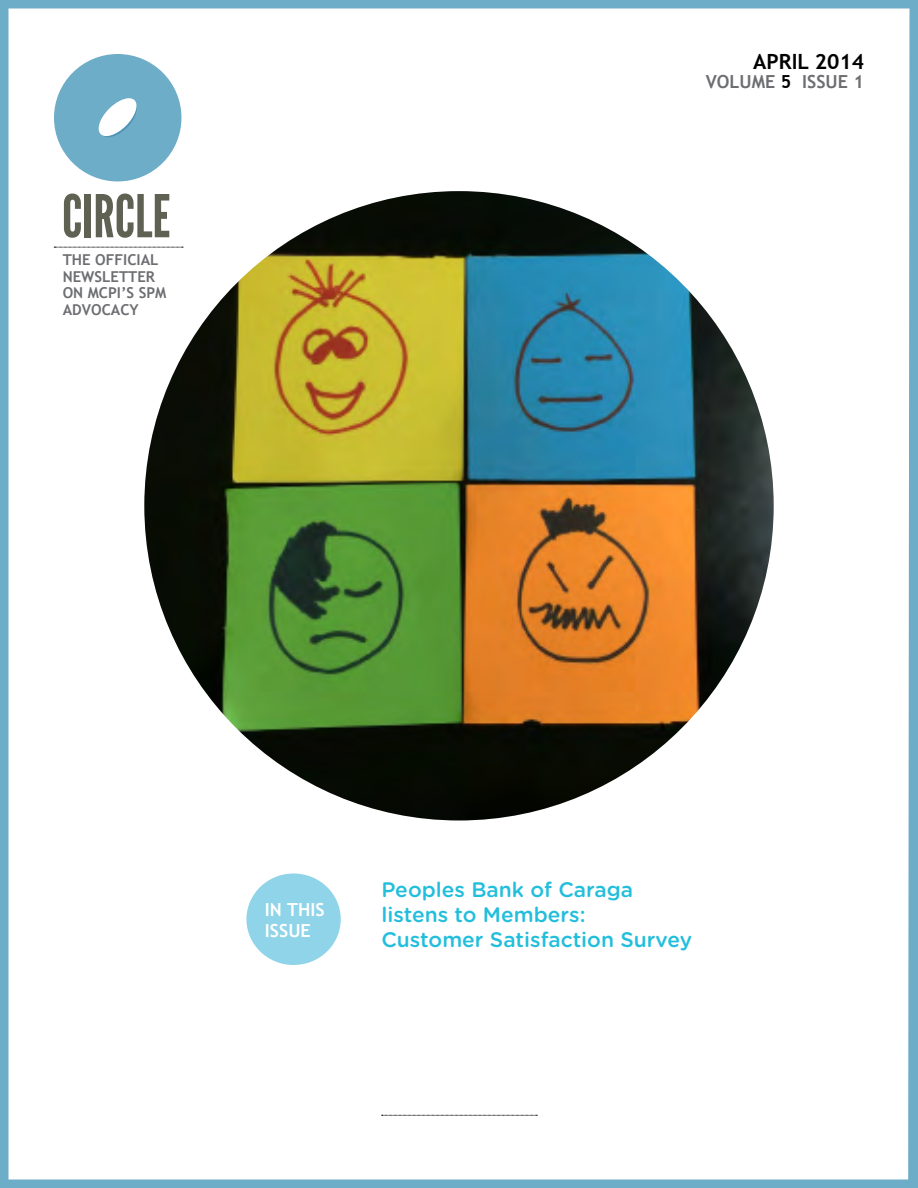
<style>
.page{position:relative;width:918px;height:1188px;background:#6dadc8}
.page>*{position:absolute;margin:0;border:0;box-sizing:border-box;transform-origin:0 0}
.t1{font:500 21px/25.2px "Gotham Rounded";color:#22bedc}
.t2{font:700 21px "Trebuchet MS";color:#000}
.t3{font:700 18px "Trebuchet MS";color:#6d6e71}
.t4{font:700 18px/21px "Trebuchet MS";color:#fff}
.t5{font:700 15px/16.5px "Trebuchet MS";color:#6d6e71}
.s1{color:#000}
</style>
<div class="page">
<div style="left:9px;top:9px;width:900px;height:1170px;background:#fff"></div>
<div style="left:246px;top:873px;width:95px;height:92px;background:#8fd4e8;border-radius:50%"></div>
<div style="left:54px;top:54px;width:127px;height:127px;background:#6dadc8;border-radius:50%"></div>
<svg style="left:98px;top:98px;width:39px;height:39px"></svg>
<svg style="left:64px;top:194px;width:17px;height:44px"></svg>
<div style="left:85px;top:194px;width:6px;height:43px;background:#5f6152"></div>
<svg style="left:96px;top:194px;width:73px;height:44px;background:#a7a89f"></svg>
<svg style="left:54px;top:247px;width:129px;height:1px"></svg>
<img style="left:144px;top:191px;width:630px;height:629px;border-radius:315px">
<svg style="left:382px;top:1115px;width:155px;height:1px"></svg>
<p class="t5" style="left:63px;top:252px;width:97px;text-indent:32px">OFFICIAL<br>NEWSLETTE</p>
<p class="t5" style="left:63px;top:252px;width:11px">THE</p>
<p class="t5" style="left:63px;top:268px;width:105px;text-indent:83px">R<br>ON MCPI’S SPM<br>ADVOCACY</p>
<p class="t2" style="left:753px;top:49px;width:112px">APRIL 2014</p>
<p class="t3" style="left:706px;top:71px;width:13px">VOL</p>
<p class="t3" style="left:740px;top:71px;width:126px">UME <span class="s1">5</span> ISSUE 1</p>
<p class="t4" style="left:265px;top:899px;width:61px">IN THIS<br>ISSUE</p>
<p class="t1" style="left:381px;top:876px;width:312px">Peoples Bank of Caraga listens to Members:<br>Customer Satisfaction Survey</p>
</div>
